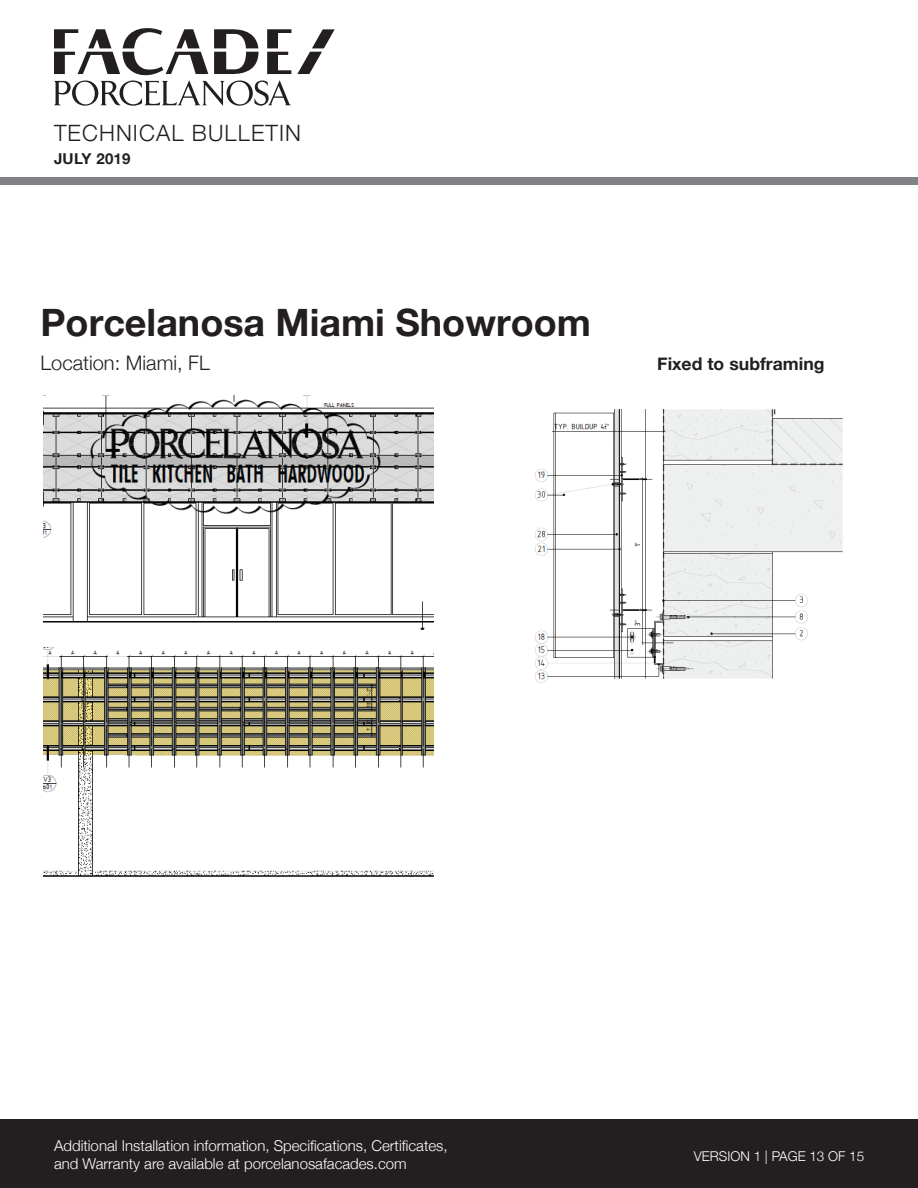
<style>
.page{position:relative;width:918px;height:1188px;background:#fff}
.page>*{position:absolute;margin:0;border:0;box-sizing:border-box;transform-origin:0 0}
.t1{font:700 37.65px "Helvetica Neue";color:#231f20}
.t2{font:300 22.5px "Helvetica Neue";letter-spacing:.05em;color:#231f20}
.t3{font:300 20.1px "Helvetica Neue";color:#231f20}
.t4{font:700 17.55px "Helvetica Neue";color:#231f20}
.t5{font:300 15px/18px "Helvetica Neue";color:#fff}
.t6{font:700 15px "Helvetica Neue";letter-spacing:.02em;color:#231f20}
.t7{font:300 13.5px "Helvetica Neue";color:#fff}
</style>
<div class="page">
<div style="left:0;top:178px;width:918px;height:7px;background:#808285"></div>
<div style="left:0;top:1119px;width:918px;height:69px;background:#231f20"></div>
<svg style="left:297px;top:29px;width:38px;height:45px"></svg>
<svg style="left:54px;top:28px;width:237px;height:78px"></svg>
<img style="left:43px;top:396px;width:391px;height:234px">
<img style="left:43px;top:648px;width:391px;height:229px">
<img style="left:535px;top:409px;width:308px;height:274px">
<h2 class="t2" style="left:54px;top:120px;width:249px">TECHNICAL BULLETIN</h2>
<p class="t6" style="left:54px;top:149px;width:78px">JULY 2019</p>
<h1 class="t1" style="left:40px;top:299px;width:552px">Porcelanosa Miami Showroom</h1>
<h3 class="t3" style="left:40px;top:351px;width:171px">Location: Miami, FL</h3>
<p class="t4" style="left:657px;top:353px;width:169px">Fixed to subframing</p>
<p class="t5" style="left:54px;top:1136px;width:395px">Additional Installation information, Specifications, Certificates, and Warranty are available at porcelanosafacades.com</p>
<p class="t7" style="left:694px;top:1148px;width:172px">VERSION 1 | PAGE 13 OF 15</p>
</div>
